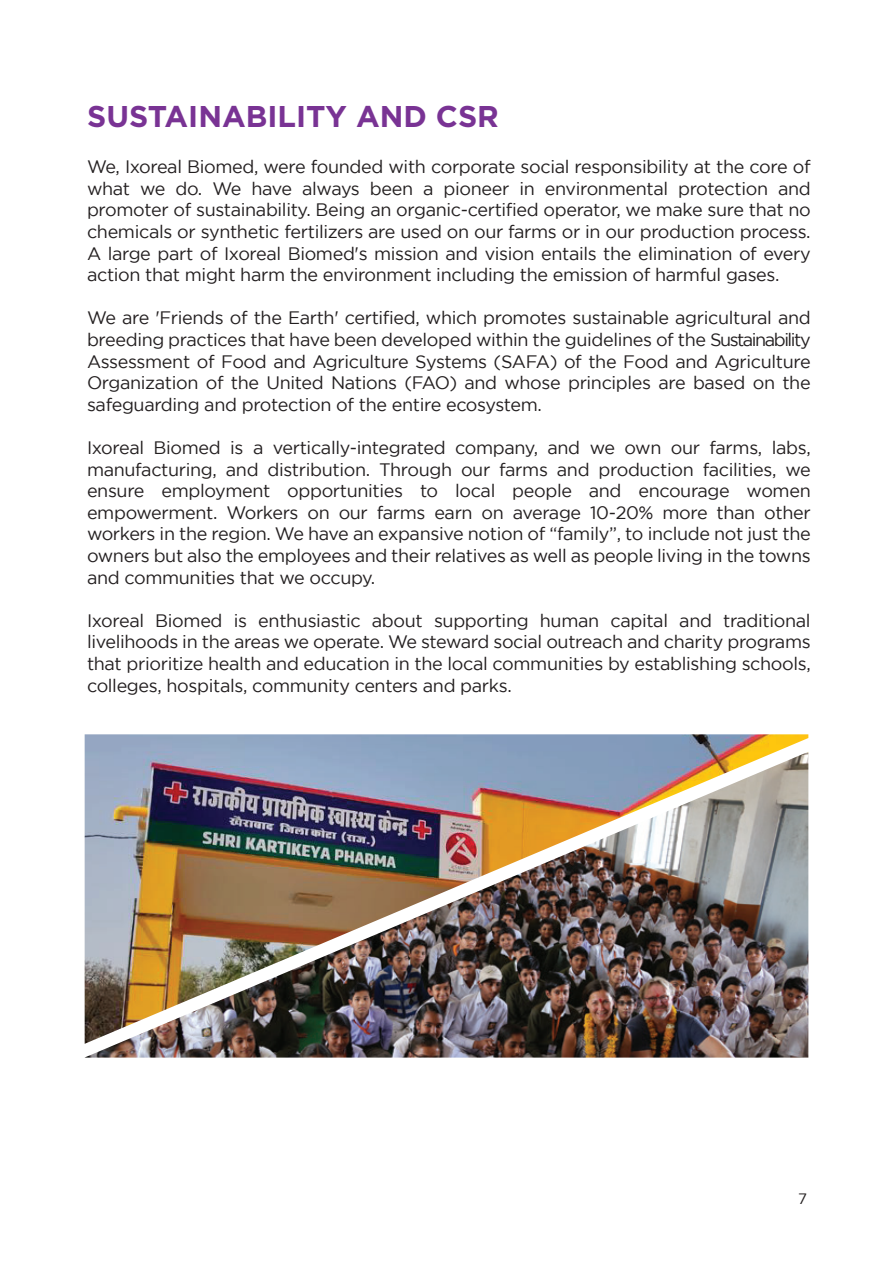
<style>
.page{position:relative;width:893px;height:1263px;background:#fff}
.page>*{position:absolute;margin:0;border:0;box-sizing:border-box;transform-origin:0 0}
.t1{font:700 30px "Gotham";color:#793394}
.t2{font:18px/21.6px "Gotham";letter-spacing:-.02em;color:#231f20;text-align:justify}
.t3{font:15px "Gotham";color:#231f20}
</style>
<div class="page">
<img style="left:85px;top:734px;width:723px;height:18px">
<img style="left:85px;top:752px;width:723px;height:305px">
<h1 class="t1" style="left:87px;top:99px;width:413px">SUSTAINABILITY AND CSR</h1>
<p class="t2" style="left:87px;top:156px;width:725px">We, Ixoreal Biomed, were founded with corporate social responsibility at the core of what we do. We have always been a pioneer in environmental protection and promoter of sustainability. Being an organic-certified operator, we make sure that no chemicals or synthetic fertilizers are used on our farms or in our production process.<br>A large part of Ixoreal Biomed's mission and vision entails the elimination of every action that might harm the environment including the emission of harmful gases.</p>
<p class="t2" style="left:87px;top:307px;width:725px">We are 'Friends of the Earth' certified, which promotes sustainable agricultural and breeding practices that have been developed within the guidelines of the Sustainability Assessment of Food and Agriculture Systems (SAFA) of the Food and Agriculture Organization of the United Nations (FAO) and whose principles are based on the safeguarding and protection of the entire ecosystem.</p>
<p class="t2" style="left:87px;top:437px;width:725px">Ixoreal Biomed is a vertically-integrated company, and we own our farms, labs, manufacturing, and distribution. Through our farms and production facilities, we ensure employment opportunities to local people and encourage women empowerment. Workers on our farms earn on average 10-20% more than other workers in the region. We have an expansive notion of “family”, to include not just the owners but also the employees and their relatives as well as people living in the towns and communities that we occupy.</p>
<p class="t2" style="left:87px;top:609px;width:725px">Ixoreal Biomed is enthusiastic about supporting human capital and traditional livelihoods in the areas we operate. We steward social outreach and charity programs that prioritize health and education in the local communities by establishing schools, colleges, hospitals, community centers and parks.</p>
<p class="t3" style="left:798px;top:1190px;width:10px">7</p>
</div>
